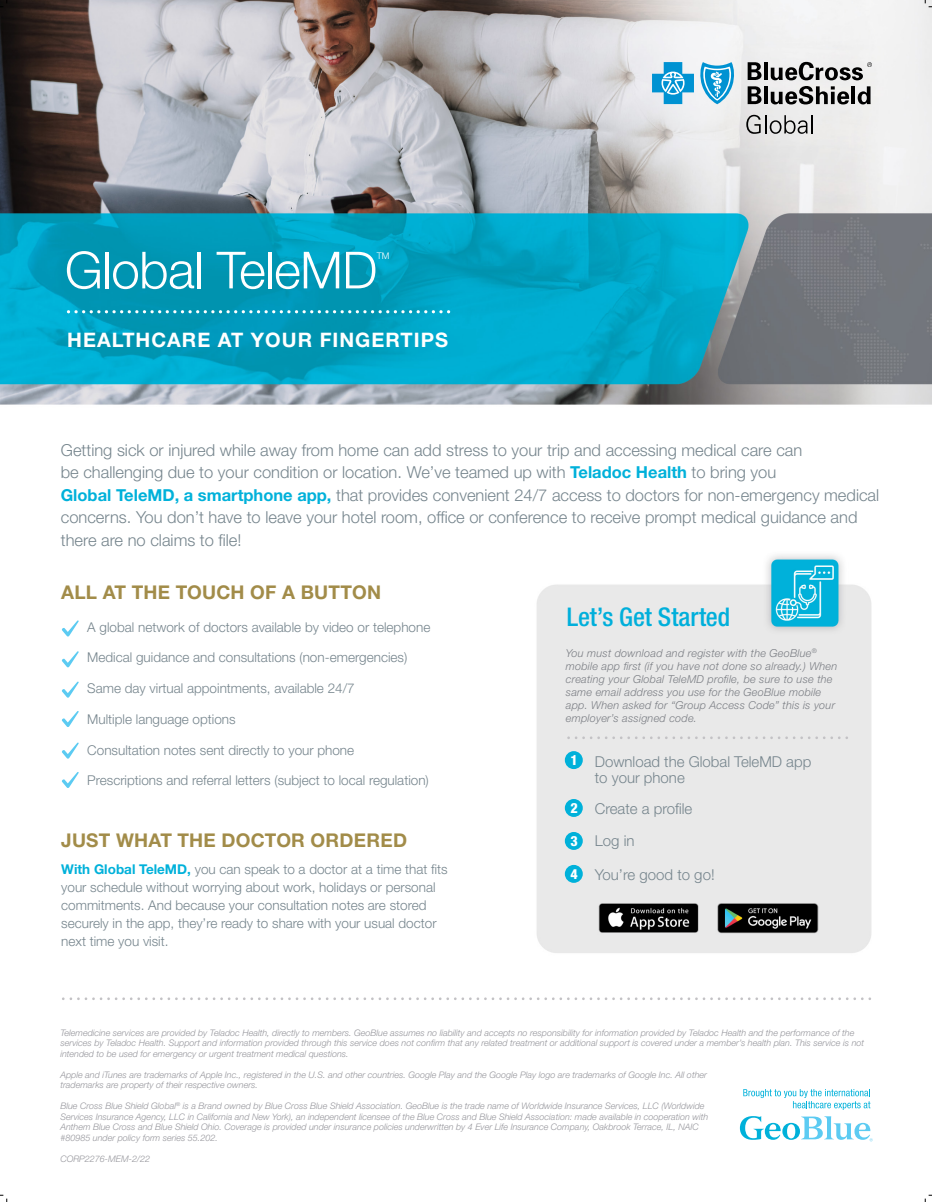
<style>
.page{position:relative;width:932px;height:1202px;background:#fff}
.page>*{position:absolute;margin:0;border:0;box-sizing:border-box;transform-origin:0 0}
.t1{font:300 51.15px "Helvetica Neue LT Std";letter-spacing:-.01em;color:#fff}
.t2{font:500 condensed 25.8px "Helvetica Neue LT Std";letter-spacing:-.005em;color:#00afdb}
.t3{font:700 19.95px "Helvetica Neue LT Std";letter-spacing:.05em;color:#fff}
.t4{font:700 18.9px "Helvetica Neue LT Std";letter-spacing:.01em;color:#a28c49}
.t5{font:300 16.5px/22.5px "Helvetica Neue LT Std";color:#76858d}
.t6{font:300 15px "Helvetica Neue LT Std";color:#76858d}
.t7{font:800 condensed 13.95px "Helvetica Neue LT Std";color:#fff}
.t8{font:300 13.5px/18px "Helvetica Neue LT Std";color:#76858d}
.t9{font:italic 300 10.95px/13px "Helvetica Neue LT Std";letter-spacing:.02em;color:#7b7e84}
.t10{font:300 9.15px "Helvetica Neue LT Std";color:#fff}
.t11{font:italic 300 9px/10.5px "Helvetica Neue LT Std";color:#96969c}
.s1{font-weight:700;color:#00b1da}
</style>
<div class="page">
<img style="left:0;top:0;width:932px;height:1202px">
<svg style="left:0;top:0;width:7px;height:7px"></svg>
<svg style="left:924px;top:0;width:8px;height:7px"></svg>
<svg style="left:924px;top:1194px;width:8px;height:8px"></svg>
<svg style="left:0;top:1194px;width:7px;height:8px"></svg>
<svg style="left:568px;top:736px;width:271px;height:3px"></svg>
<svg style="left:63px;top:997px;width:799px;height:3px"></svg>
<svg style="left:68px;top:310px;width:373px;height:3px"></svg>
<svg style="left:61px;top:620px;width:18px;height:17px"></svg>
<svg style="left:61px;top:651px;width:18px;height:16px"></svg>
<svg style="left:61px;top:681px;width:18px;height:17px"></svg>
<svg style="left:61px;top:710px;width:18px;height:17px"></svg>
<svg style="left:61px;top:742px;width:18px;height:17px"></svg>
<svg style="left:61px;top:771px;width:18px;height:17px"></svg>
<div style="left:565px;top:751px;width:17px;height:18px;background:#00b1da;border-radius:50%"></div>
<div style="left:565px;top:799px;width:17px;height:18px;background:#00b1da;border-radius:50%"></div>
<div style="left:565px;top:832px;width:17px;height:18px;background:#00b1da;border-radius:50%"></div>
<div style="left:565px;top:865px;width:17px;height:17px;background:#00b1da;border-radius:50%"></div>
<svg style="left:746px;top:115px;width:66px;height:19px"></svg>
<svg style="left:747px;top:62px;width:14px;height:18px"></svg>
<hr style="left:764px;top:62px;width:3px;height:18px;background:#000">
<svg style="left:747px;top:86px;width:14px;height:18px"></svg>
<hr style="left:764px;top:86px;width:3px;height:18px;background:#000">
<svg style="left:770px;top:86px;width:79px;height:18px"></svg>
<hr style="left:851px;top:86px;width:4px;height:18px;background:#000">
<svg style="left:857px;top:86px;width:13px;height:18px"></svg>
<svg style="left:652px;top:62px;width:83px;height:42px"></svg>
<svg style="left:770px;top:62px;width:102px;height:18px"></svg>
<svg style="left:740px;top:1116px;width:132px;height:25px"></svg>
<svg style="left:743px;top:1089px;width:127px;height:21px"></svg>
<h1 class="t1" style="left:65px;top:239px;width:314px">Global TeleMD</h1>
<h1 class="t10" style="left:377px;top:250px;width:14px">TM</h1>
<h1 class="t3" style="left:67px;top:327px;width:382px">HEALTHCARE AT YOUR FINGERTIPS</h1>
<p class="t5" style="left:61px;top:438px;width:820px">Getting sick or injured while away from home can add stress to your trip and accessing medical care can<br>be challenging due to your condition or location. We’ve teamed up with <span class="s1">Teladoc Health</span> to bring you<br><span class="s1">Global TeleMD, a smartphone app,</span> that provides convenient 24/7 access to doctors for non-emergency medical concerns. You don’t have to leave your hotel room, offce or conference to receive prompt medical guidance and there are no claims to fle!</p>
<h2 class="t4" style="left:61px;top:580px;width:321px">ALL AT THE TOUCH OF A BUTTON</h2>
<p class="t2" style="left:566px;top:601px;width:165px">Let’s Get Started</p>
<p class="t8" style="left:87px;top:617px;width:344px">A global network of doctors available by video or telephone</p>
<p class="t9" style="left:566px;top:646px;width:252px">You must download and register with the GeoBlue<sup>®</sup></p>
<p class="t8" style="left:87px;top:648px;width:321px">Medical guidance and consultations (non-emergencies)</p>
<p class="t9" style="left:566px;top:659px;width:273px">mobile app frst (if you have not done so already.) When creating your Global TeleMD profle, be sure to use the</p>
<p class="t8" style="left:87px;top:679px;width:269px">Same day virtual appointments, available 24/7</p>
<p class="t9" style="left:566px;top:685px;width:271px">same email address you use for the GeoBlue mobile app. When asked for “Group Access Code” this is your</p>
<p class="t8" style="left:87px;top:709px;width:150px">Multiple language options</p>
<p class="t9" style="left:566px;top:711px;width:132px">employer’s assigned code.</p>
<p class="t8" style="left:87px;top:740px;width:268px">Consultation notes sent directly to your phone</p>
<p class="t6" style="left:594px;top:752px;width:218px">Download the Global TeleMD app</p>
<p class="t8" style="left:87px;top:771px;width:343px">Prescriptions and referral letters (subject to local regulation)</p>
<p class="t7" style="left:570px;top:751px;width:9px">1</p>
<p class="t7" style="left:570px;top:799px;width:9px">2</p>
<p class="t7" style="left:570px;top:832px;width:9px">3</p>
<p class="t7" style="left:570px;top:865px;width:9px">4</p>
<p class="t6" style="left:594px;top:768px;width:92px">to your phone</p>
<p class="t6" style="left:594px;top:799px;width:99px">Create a profle</p>
<h2 class="t4" style="left:61px;top:828px;width:347px">JUST WHAT THE DOCTOR ORDERED</h2>
<p class="t6" style="left:594px;top:831px;width:41px">Log in</p>
<p class="t8" style="left:61px;top:860px;width:388px"><span class="s1">With Global TeleMD,</span> you can speak to a doctor at a time that fts</p>
<p class="t6" style="left:594px;top:865px;width:121px">You’re good to go!</p>
<p class="t8" style="left:61px;top:878px;width:377px">your schedule without worrying about work, holidays or personal commitments. And because your consultation notes are stored securely in the app, they’re ready to share with your usual doctor next time you visit.</p>
<p class="t11" style="left:60px;top:1027px;width:805px">Telemedicine services are provided by Teladoc Health, directly to members. GeoBlue assumes no liability and accepts no responsibility for information provided by Teladoc Health and the performance of the services by Teladoc Health. Support and information provided through this service does not confrm that any related treatment or additional support is covered under a member’s health plan. This service is not intended to be used for emergency or urgent treatment medical questions.</p>
<p class="t11" style="left:60px;top:1069px;width:648px">Apple and iTunes are trademarks of Apple Inc., registered in the U.S. and other countries. Google Play and the Google Play logo are trademarks of Google Inc. All other trademarks are property of their respective owners.</p>
<p class="t11" style="left:60px;top:1100px;width:649px">Blue Cross Blue Shield Global<sup>®</sup> is a Brand owned by Blue Cross Blue Shield Association. GeoBlue is the trade name of Worldwide Insurance Services, LLC (Worldwide Services Insurance Agency, LLC in California and New York), an independent licensee of the Blue Cross and Blue Shield Association: made available in cooperation with Anthem Blue Cross and Blue Shield Ohio. Coverage is provided under insurance policies underwritten by 4 Ever Life Insurance Company, Oakbrook Terrace, IL, NAIC #80985 under policy form series 55.202.</p>
<p class="t11" style="left:60px;top:1153px;width:91px">CORP2276-MEM-2/22</p>
</div>
